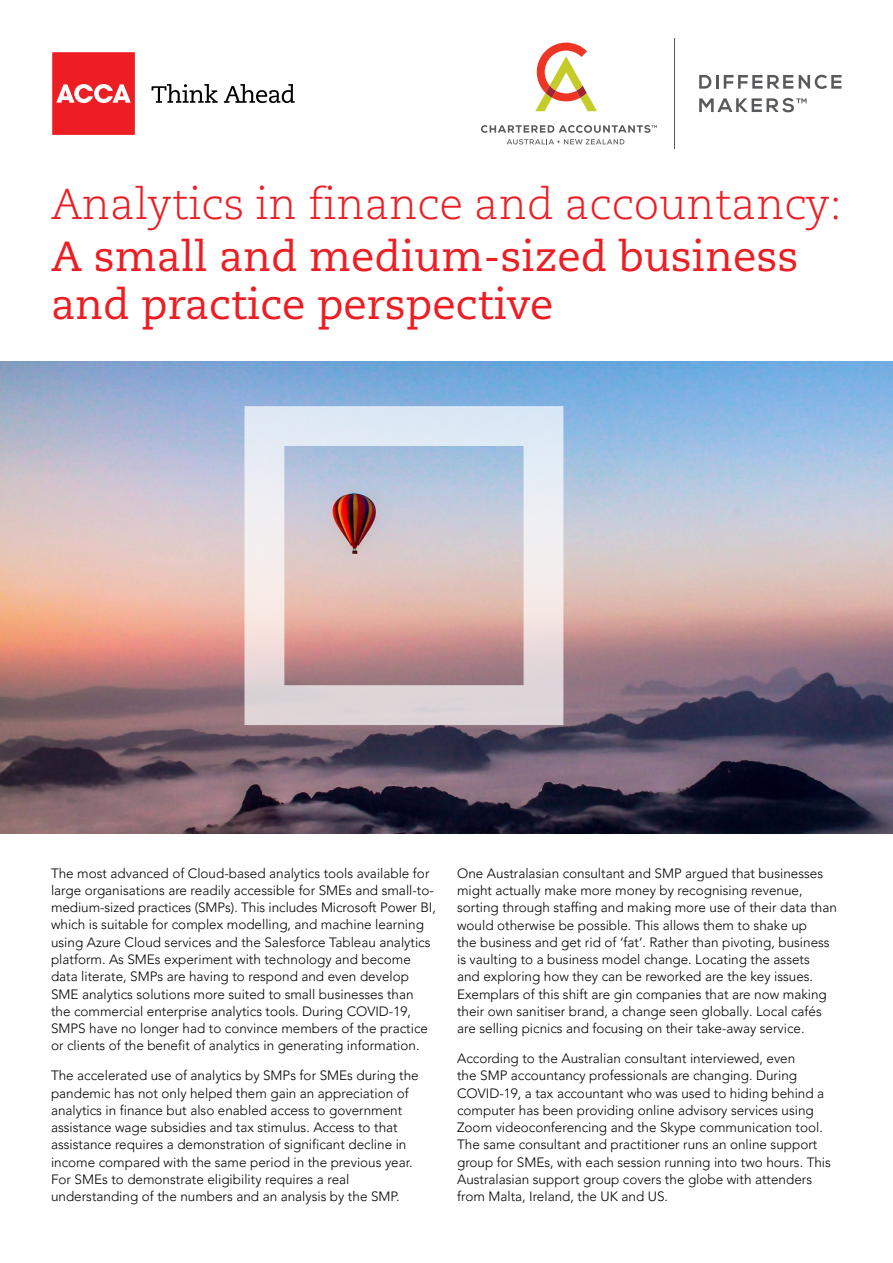
<style>
.page{position:relative;width:893px;height:1263px;background:#fff}
.page>*{position:absolute;margin:0;border:0;box-sizing:border-box;transform-origin:0 0}
.t1{font:300 43.2px "Caecilia";color:#ed1d24}
.t2{font:42px/48px "Caecilia";color:#ed1d24}
.t3{font:300 13.5px/17.2px "Avenir LT Pro";color:#000}
</style>
<div class="page">
<img style="left:0;top:361px;width:893px;height:472px">
<svg style="left:244px;top:406px;width:319px;height:319px;background:#d2c5ca"></svg>
<svg style="left:52px;top:52px;width:83px;height:83px;background:#ee353b"></svg>
<svg style="left:151px;top:84px;width:67px;height:19px"></svg>
<svg style="left:224px;top:84px;width:71px;height:19px"></svg>
<hr style="left:674px;top:38px;width:1px;height:111px;background:#58595b">
<svg style="left:699px;top:75px;width:12px;height:14px"></svg>
<hr style="left:716px;top:75px;width:3px;height:14px;background:#58595b">
<svg style="left:724px;top:75px;width:69px;height:14px"></svg>
<svg style="left:799px;top:75px;width:42px;height:14px"></svg>
<svg style="left:699px;top:98px;width:107px;height:14px"></svg>
<svg style="left:535px;top:43px;width:62px;height:68px"></svg>
<svg style="left:507px;top:139px;width:117px;height:6px"></svg>
<svg style="left:481px;top:125px;width:176px;height:8px"></svg>
<h1 class="t1" style="left:51px;top:180px;width:792px">Analytics in finance and accountancy:</h1>
<h2 class="t2" style="left:51px;top:233px;width:749px">A small and medium-sized business and practice perspective</h2>
<p class="t3" style="left:51px;top:864px;width:386px">The most advanced of Cloud-based analytics tools available for large organisations are readily accessible for SMEs and small-to&shy;medium-sized practices (SMPs). This includes Microsoft Power BI, which is suitable for complex modelling, and machine learning using Azure Cloud services and the Salesforce Tableau analytics platform. As SMEs experiment with technology and become data literate, SMPs are having to respond and even develop SME analytics solutions more suited to small businesses than the commercial enterprise analytics tools. During COVID-19, SMPS have no longer had to convince members of the practice or clients of the benefit of analytics in generating information.</p>
<p class="t3" style="left:51px;top:1067px;width:369px">The accelerated use of analytics by SMPs for SMEs during the pandemic has not only helped them gain an appreciation of analytics in finance but also enabled access to government assistance wage subsidies and tax stimulus. Access to that assistance requires a demonstration of significant decline in income compared with the same period in the previous year.<br>For SMEs to demonstrate eligibility requires a real understanding of the numbers and an analysis by the SMP.</p>
<p class="t3" style="left:457px;top:864px;width:381px">One Australasian consultant and SMP argued that businesses might actually make more money by recognising revenue, sorting through staffing and making more use of their data than would otherwise be possible. This allows them to shake up<br>the business and get rid of ‘fat’. Rather than pivoting, business is vaulting to a business model change. Locating the assets<br>and exploring how they can be reworked are the key issues.<br>Exemplars of this shift are gin companies that are now making their own sanitiser brand, a change seen globally. Local cafés are selling picnics and focusing on their take-away service.</p>
<p class="t3" style="left:457px;top:1050px;width:375px">According to the Australian consultant interviewed, even<br>the SMP accountancy professionals are changing. During COVID-19, a tax accountant who was used to hiding behind a computer has been providing online advisory services using Zoom videoconferencing and the Skype communication tool.<br>The same consultant and practitioner runs an online support group for SMEs, with each session running into two hours. This Australasian support group covers the globe with attenders from Malta, Ireland, the UK and US.</p>
</div>
